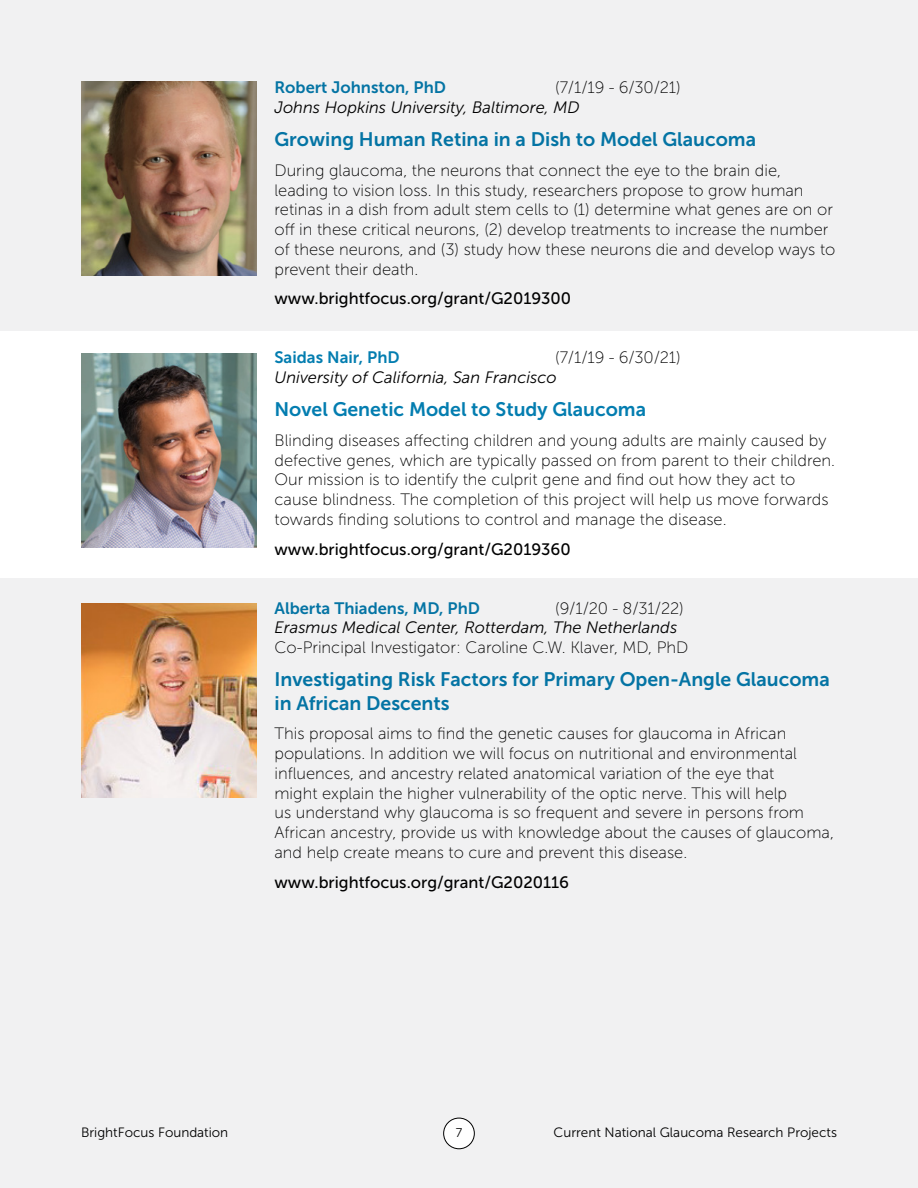
<style>
.page{position:relative;width:918px;height:1188px;background:#fff}
.page>*{position:absolute;margin:0;border:0;box-sizing:border-box;transform-origin:0 0}
.t1{font:19.5px/23.4px "Museo Sans 700";color:#0474a4}
.t2{font:19.5px "Museo Sans 700";color:#037db0}
.t3{font:16.5px/19.8px "Museo Sans 100";color:#000}
.t4{font:italic 16.5px "Museo Sans 300";color:#000}
.t5{font:16.5px "Museo Sans 500";color:#000}
.t6{font:16.5px "Museo Sans 700";color:#0474a4}
.t7{font:16.5px "Museo Sans 700";color:#037db0}
.t8{font:13.5px "Museo Sans 300";color:#000}
.t9{font:12.45px "Museo Sans 300";color:#000}
</style>
<div class="page">
<div style="left:0;top:579px;width:918px;height:609px;background:#f1f1f2"></div>
<div style="left:0;top:0;width:918px;height:330px;background:#f1f1f2"></div>
<img style="left:81px;top:81px;width:175px;height:194px">
<img style="left:81px;top:353px;width:175px;height:195px">
<img style="left:81px;top:603px;width:175px;height:195px">
<div style="left:444px;top:1118px;width:30px;height:31px;background:#fff;border-radius:50%"></div>
<div style="left:443px;top:1118px;width:32px;height:31px;border:1px solid #000;border-radius:50%"></div>
<p class="t6" style="left:275px;top:78px;width:173px">Robert Johnston, PhD</p>
<p class="t3" style="left:555px;top:78px;width:127px">(7/1/19 - 6/30/21)</p>
<p class="t4" style="left:275px;top:99px;width:307px">Johns Hopkins University, Baltimore, MD</p>
<h3 class="t1" style="left:275px;top:128px;width:483px">Growing Human Retina in a Dish to Model Glaucoma</h3>
<p class="t3" style="left:275px;top:160px;width:560px">During glaucoma, the neurons that connect the eye to the brain die, leading to vision loss. In this study, researchers propose to grow human retinas in a dish from adult stem cells to (1) determine what genes are on or</p>
<p class="t3" style="left:274px;top:220px;width:556px">off in these critical neurons, (2) develop treatments to increase the number</p>
<p class="t3" style="left:274px;top:240px;width:562px">of these neurons, and (3) study how these neurons die and develop ways to</p>
<p class="t3" style="left:275px;top:259px;width:145px">prevent their death.</p>
<p class="t5" style="left:275px;top:290px;width:298px">www.brightfocus.org/grant/G2019300</p>
<p class="t7" style="left:275px;top:348px;width:127px">Saidas Nair, PhD</p>
<p class="t3" style="left:555px;top:348px;width:127px">(7/1/19 - 6/30/21)</p>
<p class="t4" style="left:274px;top:369px;width:284px">University of California, San Francisco</p>
<h3 class="t2" style="left:275px;top:399px;width:373px">Novel Genetic Model to Study Glaucoma</h3>
<p class="t3" style="left:275px;top:430px;width:562px">Blinding diseases affecting children and young adults are mainly caused by defective genes, which are typically passed on from parent to their children.<br>Our mission is to identify the culprit gene and find out how they act to cause blindness. The completion of this project will help us move forwards towards finding solutions to control and manage the disease.</p>
<p class="t5" style="left:275px;top:540px;width:298px">www.brightfocus.org/grant/G2019360</p>
<p class="t6" style="left:275px;top:599px;width:207px">Alberta Thiadens, MD, PhD</p>
<p class="t3" style="left:555px;top:598px;width:130px">(9/1/20 - 8/31/22)</p>
<p class="t4" style="left:274px;top:619px;width:404px">Erasmus Medical Center, Rotterdam, The Netherlands</p>
<p class="t3" style="left:274px;top:638px;width:415px">Co-Principal Investigator: Caroline C.W. Klaver, MD, PhD</p>
<h3 class="t1" style="left:275px;top:668px;width:557px">Investigating Risk Factors for Primary Open-Angle Glaucoma in African Descents</h3>
<p class="t3" style="left:275px;top:724px;width:561px">This proposal aims to find the genetic causes for glaucoma in African populations. In addition we will focus on nutritional and environmental influences, and ancestry related anatomical variation of the eye that<br>might explain the higher vulnerability of the optic nerve. This will help<br>us understand why glaucoma is so frequent and severe in persons from African ancestry, provide us with knowledge about the causes of glaucoma, and help create means to cure and prevent this disease.</p>
<p class="t5" style="left:275px;top:873px;width:296px">www.brightfocus.org/grant/G2020116</p>
<p class="t8" style="left:81px;top:1125px;width:149px">BrightFocus Foundation</p>
<p class="t9" style="left:456px;top:1126px;width:8px">7</p>
<p class="t8" style="left:554px;top:1125px;width:285px">Current National Glaucoma Research Projects</p>
</div>
